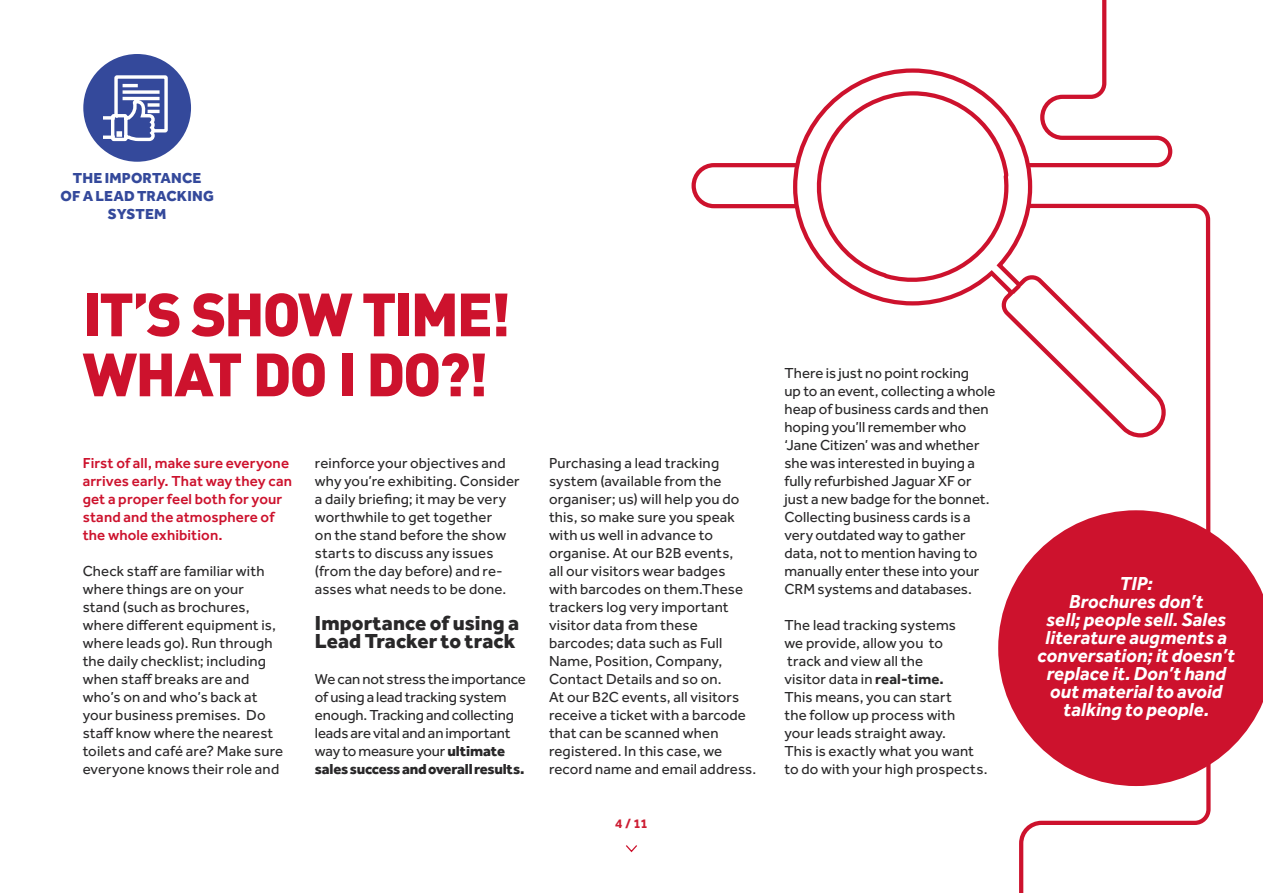
<style>
.page{position:relative;width:1263px;height:893px;background:#fff}
.page>*{position:absolute;margin:0;border:0;box-sizing:border-box;transform-origin:0 0}
.t1{font:900 60px/60px "DIN";letter-spacing:-.04em;color:#cd122d}
.t2{font:800 21px/18px "Effra";letter-spacing:.005em;color:#292829}
.t3{font:italic 700 19.5px/18px "Effra";color:#fff;text-align:center}
.t4{font:15px/18px "Effra";letter-spacing:.005em;color:#292829}
.t5{font:500 15px/18px "Effra";letter-spacing:.01em;color:#cd122d}
.t6{font:800 15px/18px "Effra";letter-spacing:.01em;color:#34499b;text-align:center}
.t7{font:700 13.5px "Effra";color:#cd1c32}
.s1{font-weight:800}
.s2{font-weight:700}
</style>
<div class="page">
<svg style="left:626px;top:845px;width:11px;height:8px"></svg>
<div style="left:83px;top:54px;width:108px;height:108px;background:#34499b;border-radius:50%"></div>
<svg style="left:1102px;top:0;width:71px;height:163px"></svg>
<svg style="left:691px;top:163px;width:100px;height:46px"></svg>
<svg style="left:103px;top:75px;width:65px;height:67px"></svg>
<svg style="left:1019px;top:203px;width:192px;height:690px"></svg>
<svg style="left:791px;top:66px;width:377px;height:374px"></svg>
<svg style="left:1006px;top:280px;width:19px;height:18px"></svg>
<svg style="left:998px;top:510px;width:265px;height:276px;fill:#cd122d"></svg>
<p class="t6" style="left:60px;top:169px;width:155px">THE IMPORTANCE<br>OF A LEAD TRACKING<br>SYSTEM</p>
<h1 class="t1" style="left:83px;top:281px;width:430px">IT’S SHOW TIME!<br>WHAT DO I DO?!</h1>
<p class="t5" style="left:83px;top:454px;width:211px">First of all, make sure everyone arrives early. That way they can get a proper feel both for your stand and the atmosphere of the whole exhibition.</p>
<p class="t4" style="left:83px;top:562px;width:202px">Check staff are familiar with where things are on your stand (such as brochures, where different equipment is, where leads go). Run through the daily checklist; including when staff breaks are and who’s on and who’s back at your business premises. Do staff know where the nearest toilets and café are? Make sure everyone knows their role and</p>
<p class="t4" style="left:315px;top:454px;width:206px">reinforce your objectives and why you’re exhibiting. Consider a daily briefing; it may be very worthwhile to get together<br>on the stand before the show starts to discuss any issues (from the day before) and re&shy;asses what needs to be done.</p>
<h2 class="t2" style="left:315px;top:613px;width:206px">Importance of using a<br>Lead Tracker to track</h2>
<p class="t4" style="left:315px;top:670px;width:213px">We can not stress the importance of using a lead tracking system enough. Tracking and collecting leads are vital and an important way to measure your <span class="s1">ultimate sales success and overall results.</span></p>
<p class="t4" style="left:549px;top:454px;width:209px">Purchasing a lead tracking system (available from the organiser; us) will help you do this, so make sure you speak with us well in advance to organise. At our B2B events,<br>all our visitors wear badges with barcodes on them.These trackers log very important visitor data from these barcodes; data such as Full<br>Name, Position, Company,<br>Contact Details and so on.<br>At our B2C events, all visitors receive a ticket with a barcode that can be scanned when registered. In this case, we record name and email address.</p>
<p class="t7" style="left:615px;top:815px;width:34px">4 / 11</p>
<p class="t4" style="left:784px;top:364px;width:213px">There is just no point rocking<br>up to an event, collecting a whole heap of business cards and then hoping you’ll remember who ‘Jane Citizen’ was and whether she was interested in buying a fully refurbished Jaguar XF or just a new badge for the bonnet.<br>Collecting business cards is a very outdated way to gather data, not to mention having to manually enter these into your<br>CRM systems and databases.</p>
<p class="t4" style="left:784px;top:616px;width:204px">The lead tracking systems<br>we provide, allow you to<br>track and view all the<br>visitor data in <span class="s2">real-time.<br></span>This means, you can start<br>the follow up process with your leads straight away.<br>This is exactly what you want to do with your high prospects.</p>
<h3 class="t3" style="left:1037px;top:574px;width:199px">TIP:<br>Brochures don’t<br>sell; people sell. Sales literature augments a conversation; it doesn’t replace it. Don’t hand out material to avoid talking to people.</h3>
</div>
